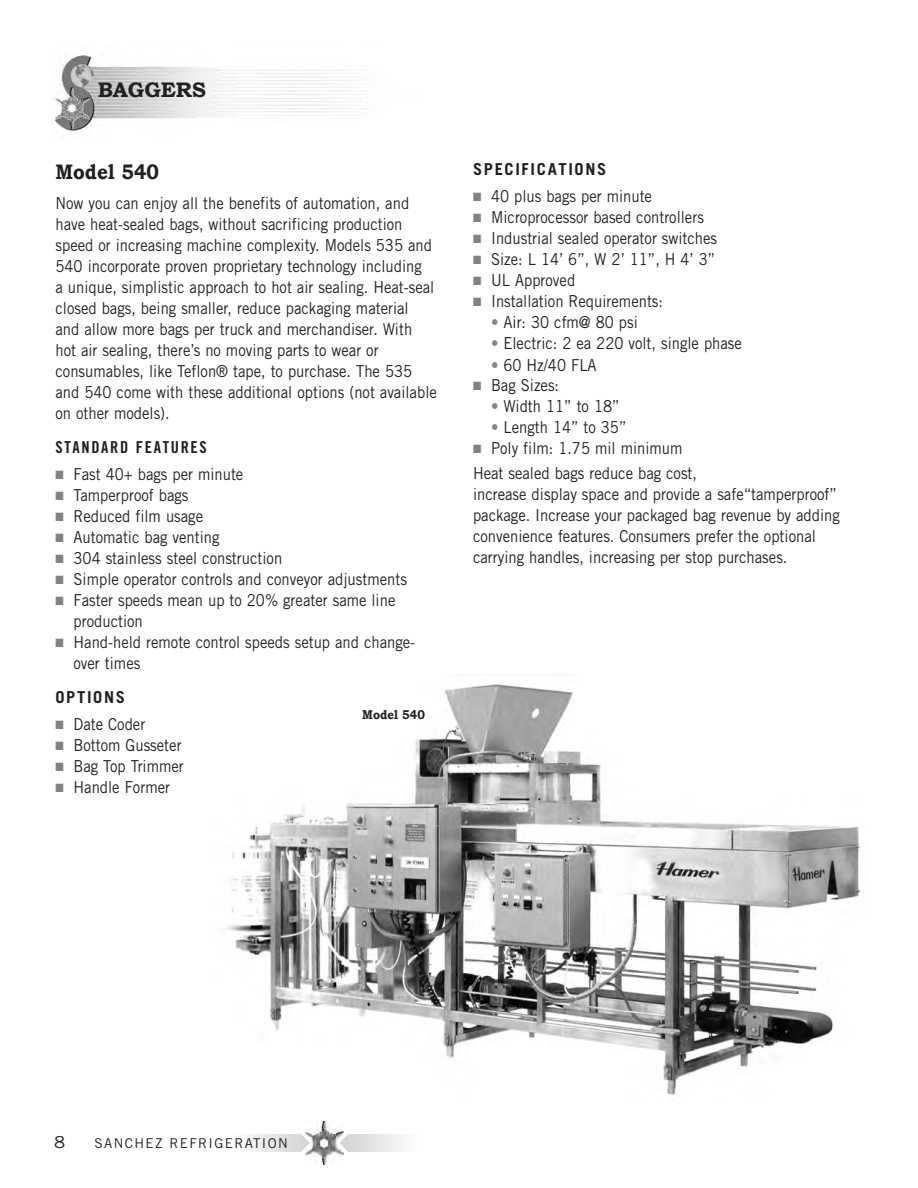
<style>
.page{position:relative;width:918px;height:1188px;background:#fff}
.page>*{position:absolute;margin:0;border:0;box-sizing:border-box;transform-origin:0 0}
.t1{font:700 21px "Bookman Old Style";color:#231f20;scale:.9 1}
.t2{font:700 21px "Bookman Old Style";color:#231f20}
.t3{font:16.5px/21px "Trade Gothic";color:#231f20;scale:.9 1}
.t4{font:700 16.5px "Trade Gothic";letter-spacing:.1em;color:#231f20}
.t5{font:16.5px "Trade Gothic Bold Cond Twenty";letter-spacing:.1em;color:#231f20}
.t6{font:16.5px "Trade Gothic";color:#231f20;scale:1.1 1}
.t7{font:13.5px "Trade Gothic";letter-spacing:.1em;color:#231f20}
.t8{font:700 12.75px "Bookman Old Style";color:#231f20;scale:.9 1}
.s1{color:#808285}
.s2{color:#848689}
</style>
<div class="page">
<img style="left:305px;top:1121px;width:39px;height:44px">
<svg style="left:248px;top:1134px;width:62px;height:18px"></svg>
<svg style="left:340px;top:1134px;width:63px;height:18px"></svg>
<img style="left:54px;top:55px;width:314px;height:76px">
<img style="left:226px;top:684px;width:634px;height:411px">
<div style="left:361px;top:708px;width:75px;height:18px;background:#fff"></div>
<p class="t2" style="left:98px;top:77px;width:110px">BAGGERS</p>
<p class="t1" style="left:56px;top:159px;width:116px">Model 540</p>
<p class="t3" style="left:56px;top:192px;width:425px">Now you can enjoy all the benefits of automation, and have heat-sealed bags, without sacrificing production speed or increasing machine complexity. Models 535 and 540 incorporate proven proprietary technology including<br>a unique, simplistic approach to hot air sealing. Heat-seal closed bags, being smaller, reduce packaging material<br>and allow more bags per truck and merchandiser. With hot air sealing, there’s no moving parts to wear or consumables, like Teflon® tape, to purchase. The 535 and 540 come with these additional options (not available on other models).</p>
<p class="t5" style="left:56px;top:437px;width:152px">STANDARD FEATURES</p>
<p class="t3" style="left:56px;top:464px;width:210px"><span class="s1">■</span> Fast 40+ bags per minute</p>
<p class="t3" style="left:56px;top:485px;width:149px"><span class="s1">■</span> Tamperproof bags</p>
<p class="t3" style="left:56px;top:506px;width:166px"><span class="s1">■</span> Reduced film usage</p>
<p class="t3" style="left:56px;top:527px;width:184px"><span class="s1">■</span> Automatic bag venting</p>
<p class="t3" style="left:56px;top:548px;width:254px"><span class="s1">■</span> 304 stainless steel construction</p>
<p class="t3" style="left:56px;top:569px;width:392px"><span class="s1">■</span> Simple operator controls and conveyor adjustments</p>
<p class="t3" style="left:74px;top:590px;width:359px;text-indent:-18px"><span class="s1">■</span> Faster speeds mean up to 20% greater same line production</p>
<p class="t3" style="left:74px;top:632px;width:381px;text-indent:-18px"><span class="s1">■</span> Hand-held remote control speeds setup and change&shy;over times</p>
<p class="t4" style="left:56px;top:687px;width:60px">OPTIONS</p>
<p class="t3" style="left:56px;top:714px;width:101px"><span class="s1">■</span> Date Coder</p>
<p class="t3" style="left:56px;top:735px;width:142px"><span class="s1">■</span> Bottom Gusseter</p>
<p class="t3" style="left:56px;top:756px;width:144px"><span class="s1">■</span> Bag Top Trimmer</p>
<p class="t3" style="left:56px;top:777px;width:129px"><span class="s1">■</span> Handle Former</p>
<p class="t8" style="left:362px;top:707px;width:71px">Model 540</p>
<p class="t4" style="left:473px;top:159px;width:75px">SPECIFICAT</p>
<p class="t4" style="left:568px;top:159px;width:28px">IONS</p>
<p class="t3" style="left:473px;top:186px;width:200px"><span class="s1">■</span> 40 plus bags per minute</p>
<p class="t3" style="left:473px;top:207px;width:258px"><span class="s1">■</span> Microprocessor based controllers</p>
<p class="t3" style="left:473px;top:228px;width:273px"><span class="s1">■</span> Industrial sealed operator switches</p>
<p class="t3" style="left:473px;top:249px;width:271px"><span class="s1">■</span> Size: L 14’ 6”, W 2’ 11”, H 4’ 3”</p>
<p class="t3" style="left:473px;top:270px;width:115px"><span class="s1">■</span> UL Approved</p>
<p class="t3" style="left:473px;top:291px;width:213px"><span class="s1">■</span> Installation Requirements:</p>
<p class="t3" style="left:491px;top:312px;width:165px"><span class="s2">•</span> Air: 30 cfm@ 80 psi</p>
<p class="t3" style="left:491px;top:333px;width:280px"><span class="s2">•</span> Electric: 2 ea 220 volt, single phase</p>
<p class="t3" style="left:491px;top:354px;width:119px"><span class="s2">•</span> 60 Hz/40 FLA</p>
<p class="t3" style="left:473px;top:375px;width:97px"><span class="s1">■</span> Bag Sizes:</p>
<p class="t3" style="left:491px;top:396px;width:144px"><span class="s2">•</span> Width 11” to 18”</p>
<p class="t3" style="left:491px;top:417px;width:152px"><span class="s2">•</span> Length 14” to 35”</p>
<p class="t3" style="left:473px;top:436px;width:251px;line-height:24.3px"><span class="s1">■</span> Poly film: 1.75 mil minimum<br>Heat sealed bags reduce bag cost,</p>
<p class="t3" style="left:473px;top:483px;width:409px">increase display space and provide a safe“tamperproof” package. Increase your packaged bag revenue by adding convenience features. Consumers prefer the optional carrying handles, increasing per stop purchases.</p>
<p class="t6" style="left:54px;top:1132px;width:12px">8</p>
<p class="t7" style="left:94px;top:1135px;width:195px">SANCHEZ REFRIGERATION</p>
</div>
